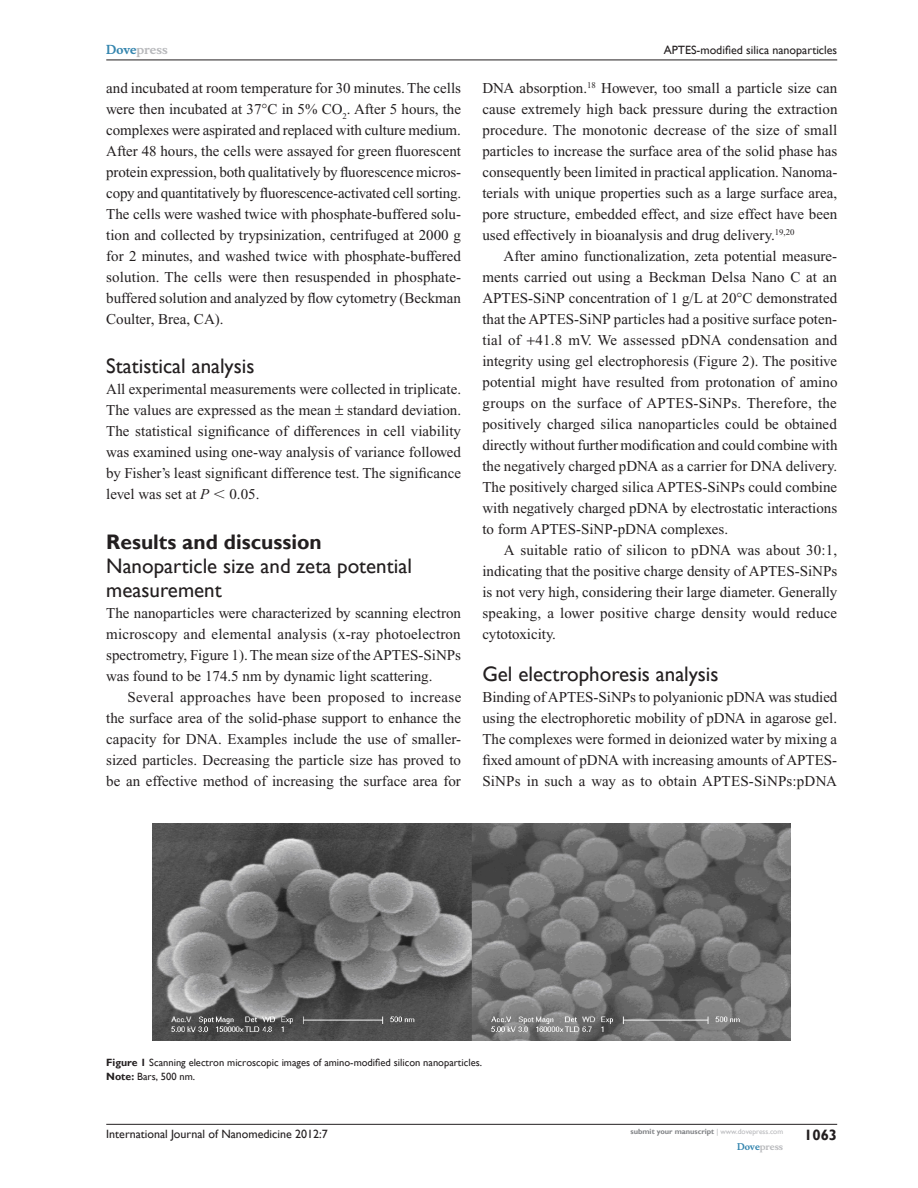
<style>
.page{position:relative;width:918px;height:1188px;background:#fff}
.page>*{position:absolute;margin:0;border:0;box-sizing:border-box;transform-origin:0 0}
.t1{font:21px/24px "Gill Sans";color:#231f20}
.t2{font:700 21px "Gill Sans";color:#231f20}
.t3{font:15px/21px "Times New Roman";color:#231f20;text-align:justify}
.t4{font:700 15px "Gill Sans";color:#231f20}
.t5{font:12px "Gill Sans";color:#231f20}
.t6{font:700 12px "Musee";color:#b8b9bc}
.t7{font:10.5px/13.5px "Gill Sans";color:#231f20}
.t8{font:700 9px "Musee";color:#b8b9bc}
.t9{font:700 7.5px "Gill Sans";color:#808285}
.s1{color:#3485ae}
.s2{font-style:italic}
.s3{font-family:"Mathematical Pi One"}
.s4{font-weight:700}
.s5{font-weight:400;color:#b8b9bc}
</style>
<div class="page">
<img style="left:153px;top:824px;width:638px;height:217px">
<hr style="left:106px;top:1124px;width:731px;height:1px;background:#231f20">
<hr style="left:106px;top:60px;width:731px;height:1px;background:#231f20">
<p class="t6" style="left:106px;top:43px;width:63px"><span class="s1">Dove</span>press</p>
<p class="t3" style="left:106px;top:77px;width:357px">and incubated at room temperature for 30 minutes. The cells were then incubated at 37 C in 5% CO<sub>2</sub>. After 5 hours, the complexes were aspirated and replaced with culture medium.<br>After 48 hours, the cells were assayed for green fluorescent protein expression, both qualitatively by fluorescence micros&shy;copy and quantitatively by fluorescence-activated cell sorting.<br>The cells were washed twice with phosphate-buffered solu&shy;tion and collected by trypsinization, centrifuged at 2000 g for 2 minutes, and washed twice with phosphate-buffered solution. The cells were then resuspended in phosphate&shy;buffered solution and analyzed by flow cytometry (Beckman Coulter, Brea, CA).</p>
<h1 class="t1" style="left:106px;top:354px;width:150px">Statistical analysis</h1>
<p class="t3" style="left:106px;top:379px;width:356px">All experimental measurements were collected in triplicate.<br>The values are expressed as the mean standard deviation.<br>The statistical significance of differences in cell viability was examined using one-way analysis of variance followed by Fisher’s least significant difference test. The significance level was set at <span class="s2">P</span> <span class="s3">,</span> 0.05.</p>
<h1 class="t2" style="left:106px;top:529px;width:217px">Results and discussion</h1>
<h1 class="t1" style="left:106px;top:554px;width:307px">Nanoparticle size and zeta potential measurement</h1>
<p class="t3" style="left:106px;top:602px;width:356px">The nanoparticles were characterized by scanning electron microscopy and elemental analysis (x-ray photoelectron spectrometry, Figure 1). The mean size of the APTES-SiNPs was found to be 174.5 nm by dynamic light scattering.</p>
<p class="t3" style="left:106px;top:686px;width:357px;text-indent:21px">Several approaches have been proposed to increase the surface area of the solid-phase support to enhance the capacity for DNA. Examples include the use of smaller&shy;sized particles. Decreasing the particle size has proved to be an effective method of increasing the surface area for</p>
<p class="t5" style="left:664px;top:43px;width:175px">APTES-modified silica nanoparticles</p>
<p class="t3" style="left:482px;top:77px;width:357px">DNA absorption.<sup>18</sup> However, too small a particle size can cause extremely high back pressure during the extraction procedure. The monotonic decrease of the size of small particles to increase the surface area of the solid phase has consequently been limited in practical application. Nanoma&shy;terials with unique properties such as a large surface area, pore structure, embedded effect, and size effect have been used effectively in bioanalysis and drug delivery.<sup>19,20</sup></p>
<p class="t3" style="left:482px;top:245px;width:357px;text-indent:21px">After amino functionalization, zeta potential measure&shy;ments carried out using a Beckman Delsa Nano C at an APTES-SiNP concentration of 1 g/L at 20 C demonstrated that the APTES-SiNP particles had a positive surface poten&shy;tial of 41.8 mV. We assessed pDNA condensation and integrity using gel electrophoresis (Figure 2). The positive potential might have resulted from protonation of amino groups on the surface of APTES-SiNPs. Therefore, the positively charged silica nanoparticles could be obtained directly without further modification and could combine with the negatively charged pDNA as a carrier for DNA delivery.<br>The positively charged silica APTES-SiNPs could combine with negatively charged pDNA by electrostatic interactions to form APTES-SiNP-pDNA complexes.</p>
<p class="t3" style="left:482px;top:539px;width:356px;text-indent:21px">A suitable ratio of silicon to pDNA was about 30:1, indicating that the positive charge density of APTES-SiNPs is not very high, considering their large diameter. Generally speaking, a lower positive charge density would reduce cytotoxicity.</p>
<h1 class="t1" style="left:482px;top:662px;width:238px">Gel electrophoresis analysis</h1>
<p class="t3" style="left:482px;top:686px;width:357px">Binding of APTES-SiNPs to polyanionic pDNA was studied using the electrophoretic mobility of pDNA in agarose gel.<br>The complexes were formed in deionized water by mixing a fixed amount of pDNA with increasing amounts of APTES-SiNPs in such a way as to obtain APTES-SiNPs:pDNA</p>
<p class="t7" style="left:106px;top:1056px;width:377px"><span class="s4">Figure 1</span> Scanning electron microscopic images of amino-modified silicon nanoparticles.<br><span class="s4">Note:</span> Bars, 500 nm.</p>
<p class="t5" style="left:106px;top:1127px;width:223px">International Journal of Nanomedicine 2012:7</p>
<p class="t9" style="left:631px;top:1127px;width:154px">submit your manuscript <span class="s5">| www.dovepress.com</span></p>
<p class="t8" style="left:737px;top:1141px;width:48px"><span class="s1">Dove</span>press</p>
<p class="t4" style="left:804px;top:1126px;width:35px">1063</p>
</div>
